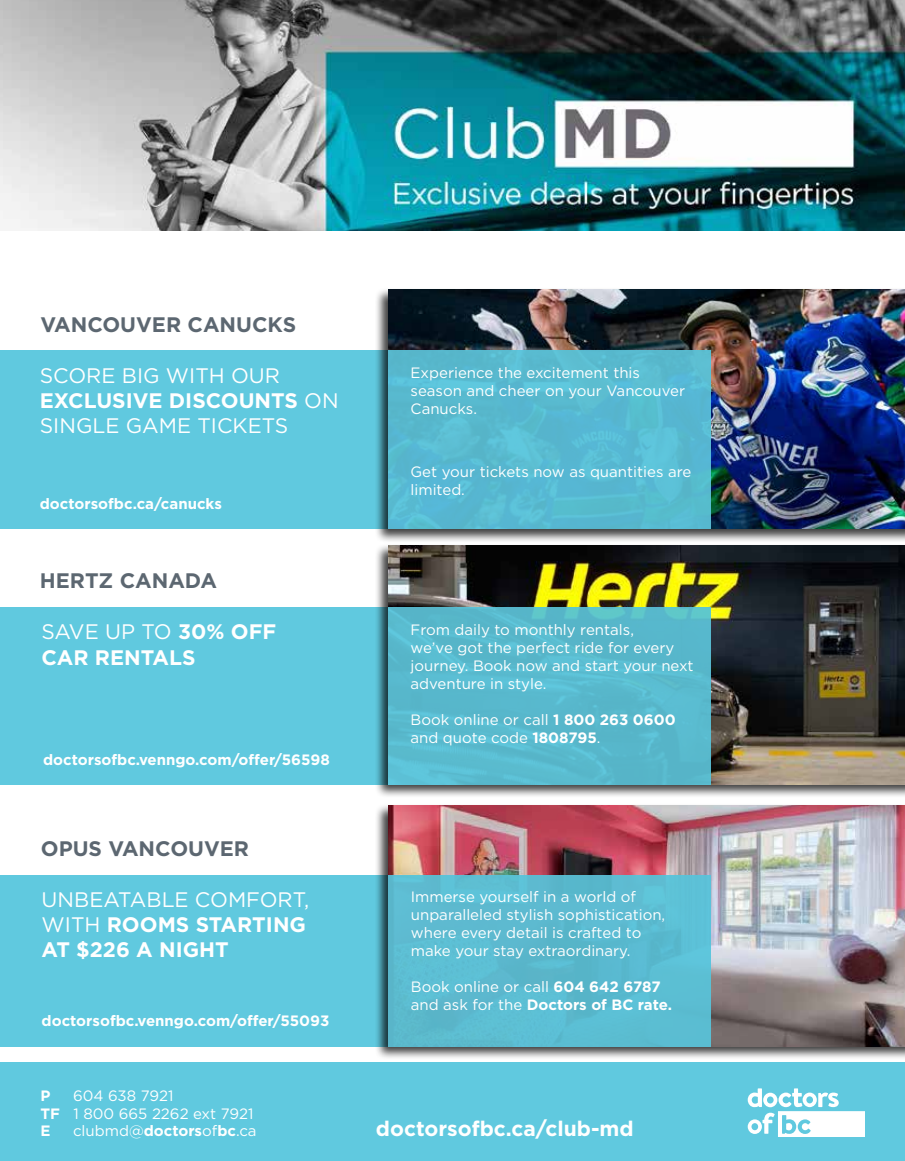
<style>
.page{position:relative;width:905px;height:1161px;background:#fff}
.page>*{position:absolute;margin:0;border:0;box-sizing:border-box;transform-origin:0 0}
.t1{font:700 21px/25.2px "Gotham";color:#fff}
.t2{font:21px/25.2px "Gotham";color:#fff}
.t3{font:700 21px "Gotham";color:#5c6771}
.t4{font:15px/18px "Gotham";color:#fff}
.t5{font:700 15px "Gotham";color:#fff}
.s1{font-weight:700}
.s2{font-weight:400}
</style>
<div class="page">
<div style="left:374px;top:543px;width:530px;height:256px;background:#000;opacity:.75"></div>
<div style="left:374px;top:287px;width:530px;height:256px;background:#000;opacity:.75"></div>
<div style="left:374px;top:803px;width:530px;height:257px;background:#000;opacity:.75"></div>
<img style="left:388px;top:290px;width:516px;height:239px">
<img style="left:388px;top:546px;width:516px;height:239px">
<img style="left:388px;top:805px;width:516px;height:241px">
<div style="left:0;top:351px;width:711px;height:178px;background:#60c9df"></div>
<div style="left:0;top:607px;width:711px;height:178px;background:#60c9df"></div>
<div style="left:388px;top:351px;width:323px;height:178px;background:#57b9d1"></div>
<div style="left:388px;top:607px;width:323px;height:178px;background:linear-gradient(to right,#59bbd0,#58b9cc)"></div>
<div style="left:0;top:875px;width:711px;height:171px;background:#60c9df"></div>
<div style="left:0;top:1062px;width:904px;height:99px;background:#60c9df"></div>
<div style="left:388px;top:875px;width:323px;height:171px;background:#5cbcd1"></div>
<svg style="left:747px;top:1088px;width:117px;height:49px"></svg>
<img style="left:0;top:0;width:904px;height:231px">
<h1 class="t3" style="left:40px;top:311px;width:257px">VANCOUVER CANUCKS</h1>
<h1 class="t2" style="left:40px;top:362px;width:300px">SCORE BIG WITH OUR<br><span class="s1">EXCLUSIVE DISCOUNTS</span> ON<br>SINGLE GAME TICKETS</h1>
<p class="t5" style="left:40px;top:494px;width:184px">doctorsofbc.ca/canucks</p>
<h1 class="t3" style="left:40px;top:566px;width:179px">HERTZ CANADA</h1>
<h1 class="t1" style="left:41px;top:619px;width:236px"><span class="s2">SAVE UP TO</span> 30% OFF<br>CAR RENTALS</h1>
<p class="t5" style="left:43px;top:750px;width:288px">doctorsofbc.venngo.com/offer/56598</p>
<h1 class="t3" style="left:41px;top:835px;width:210px">OPUS VANCOUVER</h1>
<p class="t4" style="left:410px;top:363px;width:276px">Experience the excitement this season and cheer on your Vancouver<br>Canucks.</p>
<p class="t4" style="left:410px;top:462px;width:282px">Get your tickets now as quantities are limited.</p>
<p class="t4" style="left:410px;top:620px;width:285px">From daily to monthly rentals,<br>we’ve got the perfect ride for every journey. Book now and start your next adventure in style.</p>
<p class="t4" style="left:410px;top:710px;width:266px">Book online or call <span class="s1">1 800 263 0600 </span>and quote code <span class="s1">1808795</span>.</p>
<h1 class="t1" style="left:42px;top:887px;width:269px"><span class="s2">UNBEATABLE COMFORT,<br>WITH</span> ROOMS STARTING<br>AT $226 A NIGHT</h1>
<p class="t4" style="left:411px;top:887px;width:256px">Immerse yourself in a world of unparalleled stylish sophistication, where every detail is crafted to make your stay extraordinary.</p>
<p class="t4" style="left:411px;top:977px;width:263px">Book online or call <span class="s1">604 642 6787 </span>and ask for the <span class="s1">Doctors of BC rate.</span></p>
<p class="t5" style="left:42px;top:1011px;width:289px">doctorsofbc.venngo.com/offer/55093</p>
<p class="t4" style="left:41px;top:1087px;width:214px;line-height:17.2px;text-indent:33px">604 638 7921<br><span class="s1">TF</span> 1 800 665 2262 ext 7921<br><span class="s1">E</span></p>
<p class="t5" style="left:41px;top:1086px;width:12px">P</p>
<p class="t4" style="left:73px;top:1121px;width:185px">clubmd@<span class="s1">doctors</span>of<span class="s1">bc</span>.ca</p>
<h1 class="t1" style="left:376px;top:1116px;width:259px">doctorsofbc.ca/club-md</h1>
</div>
